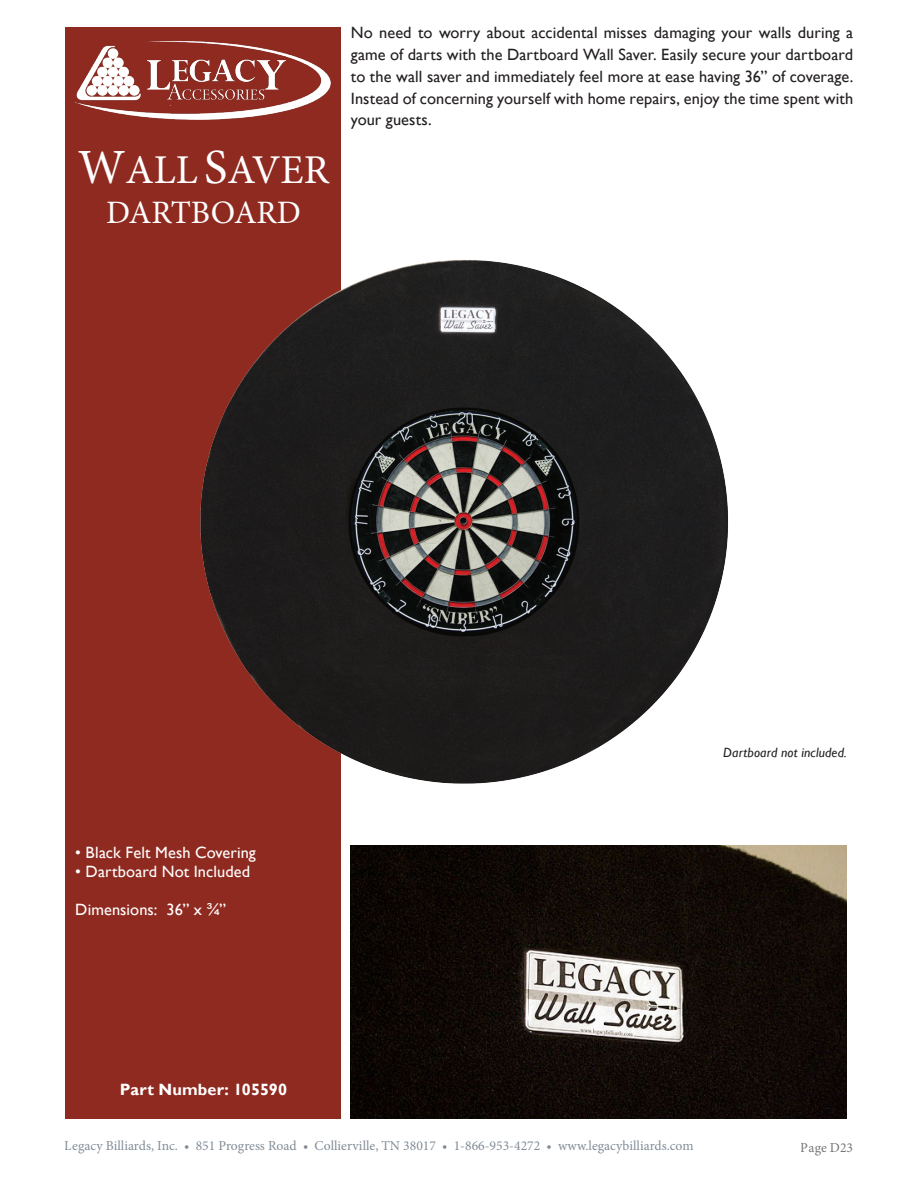
<style>
.page{position:relative;width:918px;height:1188px;background:#fff}
.page>*{position:absolute;margin:0;border:0;box-sizing:border-box;transform-origin:0 0}
.t1{font:40.95px "Minion Pro";color:#fff}
.t2{font:32.7px "Minion Pro";color:#fff}
.t3{font:16.35px/21.8px "Gill Sans";letter-spacing:.005em;color:#231f20;text-align:justify}
.t4{font:16.35px "Gill Sans";letter-spacing:.005em;color:#fff}
.t5{font:700 16.35px "Gill Sans";letter-spacing:.005em;color:#fff}
.t6{font:13.65px "Minion Pro";color:#344557}
.t7{font:13.65px "Minion Pro";color:#231f20}
.cut_lines_color{font:italic 13.5px "Gill Sans";letter-spacing:.01em;color:#231f20}
.s1{font-size:49.2px}
.s2{font-family:"Arial"}
</style>
<div class="page">
<div style="left:65px;top:27px;width:276px;height:1092px;background:#8f2a20"></div>
<img style="left:351px;top:845px;width:496px;height:274px">
<img style="left:200px;top:260px;width:528px;height:524px">
<img style="left:74px;top:40px;width:257px;height:80px">
<p class="t1" style="left:78px;top:142px;width:253px"><span class="s1">W</span>ALL <span class="s1">S</span>AVER</p>
<p class="t2" style="left:106px;top:191px;width:196px">DARTBOARD</p>
<p class="t3" style="left:351px;top:22px;width:504px">No need to worry about accidental misses damaging your walls during a game of darts with the Dartboard Wall Saver. Easily secure your dartboard to the wall saver and immediately feel more at ease having 36” of coverage.<br>Instead of concerning yourself with home repairs, enjoy the time spent with your guests.</p>
<p class="t4" style="left:75px;top:843px;width:182px">• Black Felt Mesh Covering</p>
<p class="t4" style="left:75px;top:862px;width:176px">• Dartboard Not Included</p>
<p class="t4" style="left:75px;top:900px;width:152px">Dimensions: 36” x <span class="s2">3/4</span>”</p>
<p class="t5" style="left:120px;top:1080px;width:169px">Part Number: 105590</p>
<p class="cut_lines_color" style="left:723px;top:744px;width:125px">Dartboard not included.</p>
<p class="t6" style="left:65px;top:1136px;width:630px">Legacy Billiards, Inc. • 851 Progress Road • Collierville, TN 38017 • 1-866-953-4272 • www.legacybilliards.com</p>
<p class="t7" style="left:801px;top:1139px;width:54px">Page D23</p>
</div>
